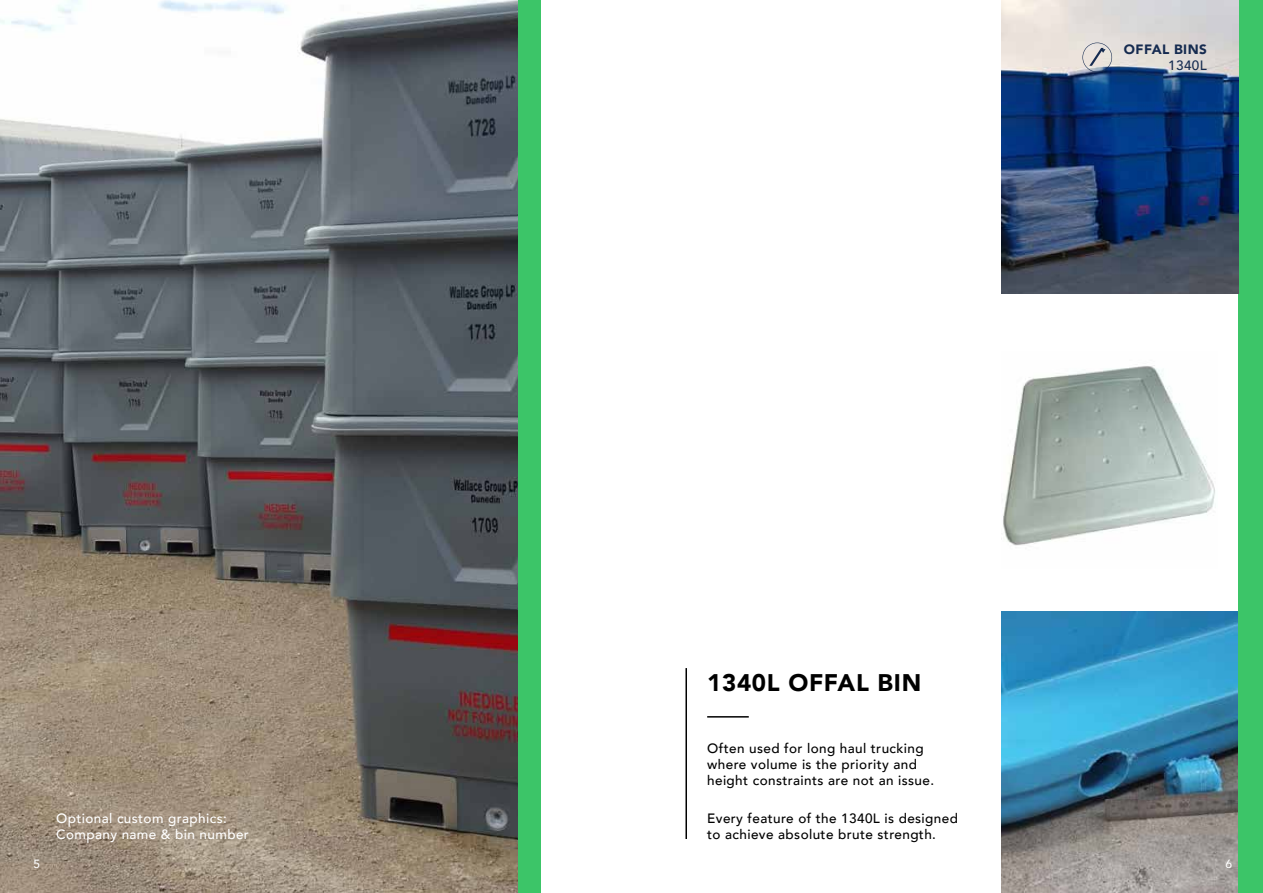
<style>
.page{position:relative;width:1263px;height:893px;background:#fff}
.page>*{position:absolute;margin:0;border:0;box-sizing:border-box;transform-origin:0 0}
.t1{font:900 24px "Avenir";letter-spacing:.03em;color:#000}
.t2{font:500 13.5px/16.2px "Avenir";letter-spacing:.03em;color:#000}
.t3{font:500 13.5px/16.2px "Avenir";letter-spacing:.03em;color:#fff}
.t4{font:900 13.5px "Avenir";letter-spacing:.03em;color:#152b50}
.t5{font:500 13.5px "Avenir";letter-spacing:.03em;color:#152b50}
.t6{font:500 12px "Avenir";color:#fff}
</style>
<div class="page">
<img style="left:0;top:0;width:518px;height:893px">
<div style="left:518px;top:0;width:23px;height:893px;background:#3cc568"></div>
<img style="left:1001px;top:612px;width:237px;height:281px">
<hr style="left:707px;top:716px;width:42px;height:2px;background:#000">
<hr style="left:685px;top:668px;width:2px;height:171px;background:#000">
<div style="left:1238px;top:0;width:25px;height:893px;background:#3cc568"></div>
<img style="left:1001px;top:0;width:237px;height:293px">
<img style="left:1001px;top:365px;width:214px;height:181px">
<svg style="left:1082px;top:43px;width:30px;height:29px"></svg>
<p class="t3" style="left:56px;top:809px;width:194px">Optional custom graphics:<br>Company name &amp; bin number</p>
<p class="t4" style="left:1124px;top:38px;width:84px">OFFAL BINS</p>
<p class="t5" style="left:1168px;top:54px;width:40px">1340L</p>
<h1 class="t1" style="left:707px;top:662px;width:216px">1340L OFFAL BIN</h1>
<p class="t2" style="left:707px;top:739px;width:228px">Often used for long haul trucking where volume is the priority and height constraints are not an issue.</p>
<p class="t2" style="left:707px;top:809px;width:252px">Every feature of the 1340L is designed to achieve absolute brute strength.</p>
<p class="t6" style="left:34px;top:854px;width:8px">5</p>
<p class="t6" style="left:1225px;top:854px;width:8px">6</p>
</div>
